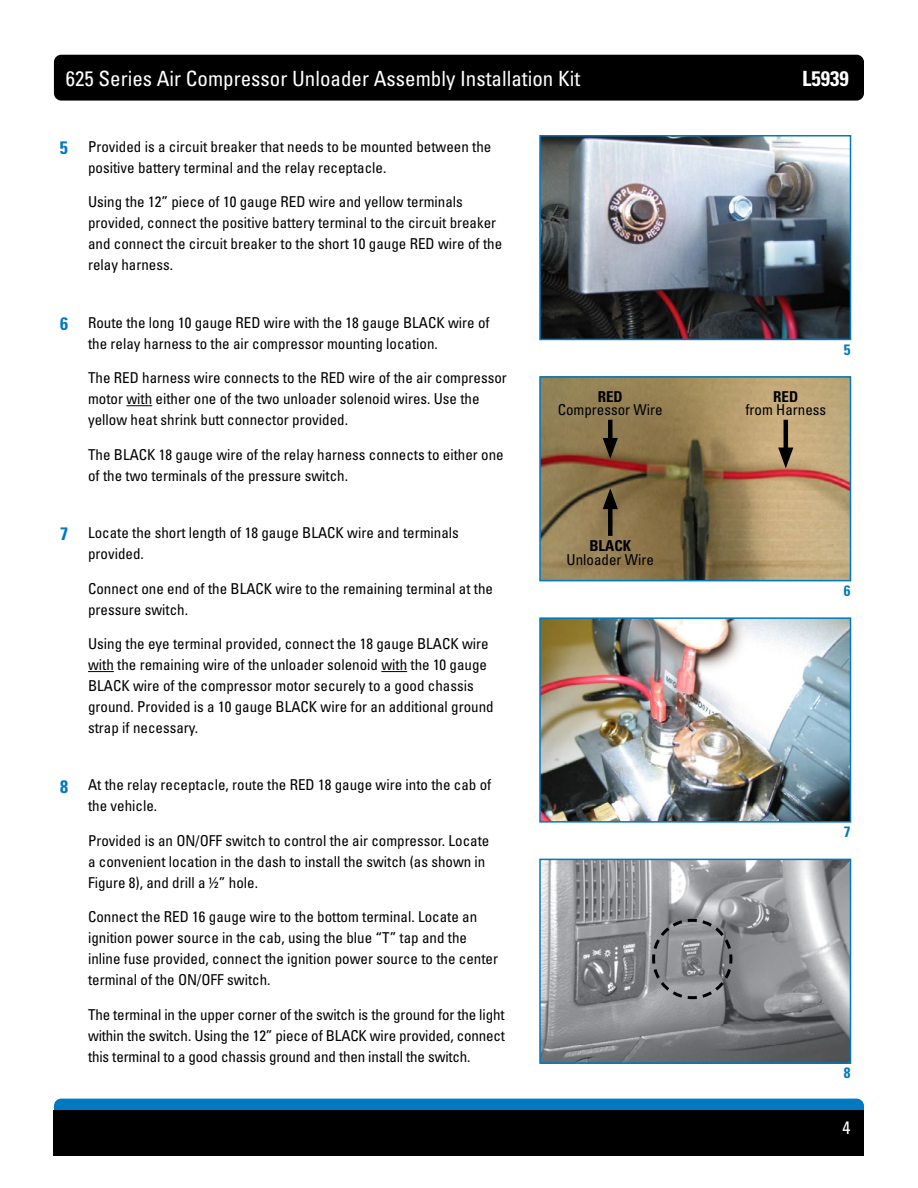
<style>
.page{position:relative;width:918px;height:1188px;background:#fff}
.page>*{position:absolute;margin:0;border:0;box-sizing:border-box;transform-origin:0 0}
.t1{font:condensed 21px "Univers LT Std";color:#fff}
.t2{font:700 condensed 21px "Univers LT Std";color:#fff}
.t3{font:condensed 18px "Univers LT Std";color:#fff}
.t4{font:condensed 15px/21px "Univers LT Std";color:#000}
.t5{font:700 condensed 15px "Univers LT Std";color:#000}
.t6{font:700 condensed 15px "Univers LT Std";color:#0079c1}
.s1{font-weight:700;font-size:18px;color:#0079c1}
</style>
<div class="page">
<div style="left:54px;top:55px;width:810px;height:46px;background:#000;border-radius:7px"></div>
<div style="left:54px;top:1099px;width:810px;height:45px;background:#0079c1;border-radius:7px"></div>
<div style="left:54px;top:1110px;width:810px;height:46px;background:#000"></div>
<svg style="left:126px;top:405px;width:26px;height:1px"></svg>
<svg style="left:88px;top:671px;width:26px;height:1px"></svg>
<svg style="left:381px;top:671px;width:26px;height:1px"></svg>
<img style="left:542px;top:138px;width:306px;height:199px">
<div style="left:539px;top:135px;width:312px;height:205px;border:2px solid #0079c1"></div>
<img style="left:542px;top:620px;width:306px;height:200px">
<div style="left:539px;top:617px;width:312px;height:206px;border:2px solid #0079c1"></div>
<img style="left:542px;top:379px;width:306px;height:199px">
<div style="left:539px;top:376px;width:312px;height:205px;border:2px solid #0079c1"></div>
<img style="left:542px;top:862px;width:306px;height:199px">
<div style="left:539px;top:859px;width:312px;height:205px;border:2px solid #0079c1"></div>
<hr style="left:784px;top:420px;width:4px;height:36px;background:#000">
<svg style="left:778px;top:448px;width:15px;height:20px"></svg>
<div style="left:608px;top:420px;width:5px;height:26px;background:#000"></div>
<svg style="left:603px;top:438px;width:15px;height:21px"></svg>
<div style="left:608px;top:501px;width:5px;height:35px;background:#000"></div>
<svg style="left:603px;top:488px;width:15px;height:21px"></svg>
<svg style="left:651px;top:917px;width:83px;height:84px;background:#848688"></svg>
<h1 class="t1" style="left:66px;top:65px;width:516px">625 Series Air Compressor Unloader Assembly Installation Kit</h1>
<h1 class="t2" style="left:802px;top:65px;width:48px">L5939</h1>
<p class="t4" style="left:88px;top:136px;width:405px;text-indent:-28px"><span class="s1">5</span> Provided is a circuit breaker that needs to be mounted between the positive battery terminal and the relay receptacle.</p>
<p class="t4" style="left:88px;top:191px;width:416px">Using the 12” piece of 10 gauge RED wire and yellow terminals provided, connect the positive battery terminal to the circuit breaker and connect the circuit breaker to the short 10 gauge RED wire of the relay harness.</p>
<p class="t4" style="left:88px;top:312px;width:403px;text-indent:-28px"><span class="s1">6</span> Route the long 10 gauge RED wire with the 18 gauge BLACK wire of the relay harness to the air compressor mounting location.</p>
<p class="t4" style="left:88px;top:367px;width:420px">The RED harness wire connects to the RED wire of the air compressor motor with either one of the two unloader solenoid wires. Use the yellow heat shrink butt connector provided.</p>
<p class="t4" style="left:88px;top:444px;width:417px">The BLACK 18 gauge wire of the relay harness connects to either one of the two terminals of the pressure switch.</p>
<p class="t4" style="left:88px;top:522px;width:372px;text-indent:-28px"><span class="s1">7</span> Locate the short length of 18 gauge BLACK wire and terminals provided.</p>
<p class="t4" style="left:88px;top:578px;width:406px">Connect one end of the BLACK wire to the remaining terminal at the pressure switch.</p>
<p class="t4" style="left:88px;top:633px;width:407px">Using the eye terminal provided, connect the 18 gauge BLACK wire with the remaining wire of the unloader solenoid with the 10 gauge BLACK wire of the compressor motor securely to a good chassis ground. Provided is a 10 gauge BLACK wire for an additional ground strap if necessary.</p>
<p class="t4" style="left:88px;top:774px;width:405px;text-indent:-28px"><span class="s1">8</span> At the relay receptacle, route the RED 18 gauge wire into the cab of the vehicle.</p>
<p class="t4" style="left:88px;top:830px;width:403px">Provided is an ON/OFF switch to control the air compressor. Locate a convenient location in the dash to install the switch (as shown in<br>Figure 8), and drill a ½” hole.</p>
<p class="t4" style="left:88px;top:906px;width:411px">Connect the RED 16 gauge wire to the bottom terminal. Locate an ignition power source in the cab, using the blue “T” tap and the inline fuse provided, connect the ignition power source to the center terminal of the ON/OFF switch.</p>
<p class="t4" style="left:88px;top:1004px;width:419px;text-align:justify">The terminal in the upper corner of the switch is the ground for the light within the switch. Using the 12” piece of BLACK wire provided, connect this terminal to a good chassis ground and then install the switch.</p>
<p class="t5" style="left:598px;top:387px;width:27px">RED</p>
<p class="t4" style="left:558px;top:399px;width:106px">Compressor Wire</p>
<p class="t5" style="left:589px;top:537px;width:43px">BLACK</p>
<p class="t4" style="left:567px;top:549px;width:89px">Unloader Wire</p>
<p class="t5" style="left:773px;top:387px;width:27px">RED</p>
<p class="t4" style="left:745px;top:399px;width:82px">from Harness</p>
<p class="t6" style="left:844px;top:340px;width:8px">5</p>
<p class="t6" style="left:844px;top:581px;width:8px">6</p>
<p class="t6" style="left:844px;top:823px;width:8px">7</p>
<p class="t6" style="left:844px;top:1064px;width:8px">8</p>
<p class="t3" style="left:843px;top:1116px;width:9px">4</p>
</div>
